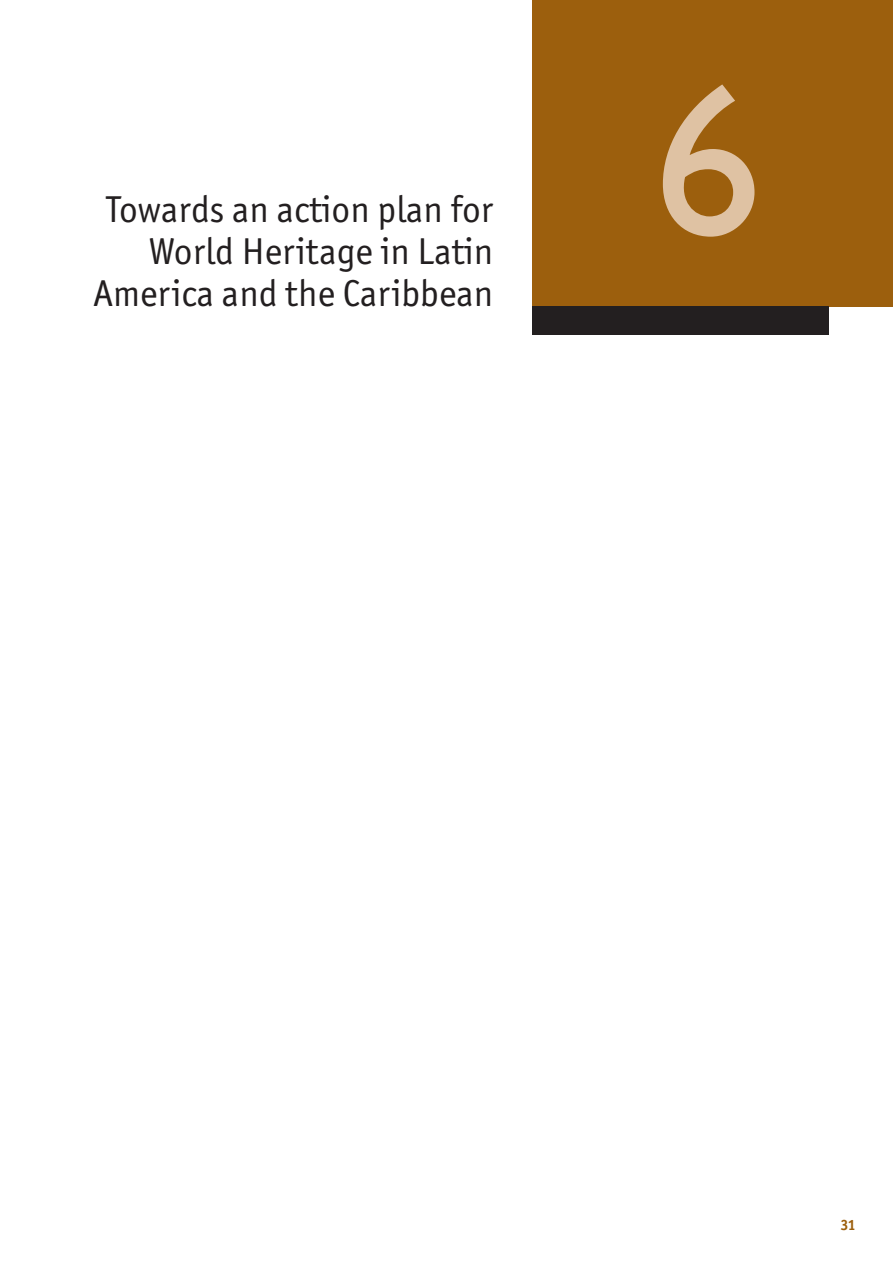
<style>
.page{position:relative;width:893px;height:1263px;background:#fff}
.page>*{position:absolute;margin:0;border:0;box-sizing:border-box;transform-origin:0 0}
.t1{font:217.5px "Gill Sans";color:#dfc2a3}
.t2{font:37.5px/42px "Officina San ITC";color:#231f20;text-align:right}
.t3{font:700 15px "Officina San ITC";color:#9c5f0d}
</style>
<div class="page">
<div style="left:532px;top:0;width:360px;height:306px;background:#9c5f0d"></div>
<div style="left:532px;top:306px;width:296px;height:28px;background:#231f20"></div>
<p class="t2" style="left:106px;top:191px;width:389px">Towards an action plan for<br>World Heritage in Latin</p>
<p class="t2" style="left:93px;top:275px;width:402px">America and the Caribbean</p>
<h1 class="t1" style="left:653px;top:85px;width:110px">6</h1>
<p class="t3" style="left:840px;top:1219px;width:17px">31</p>
</div>
